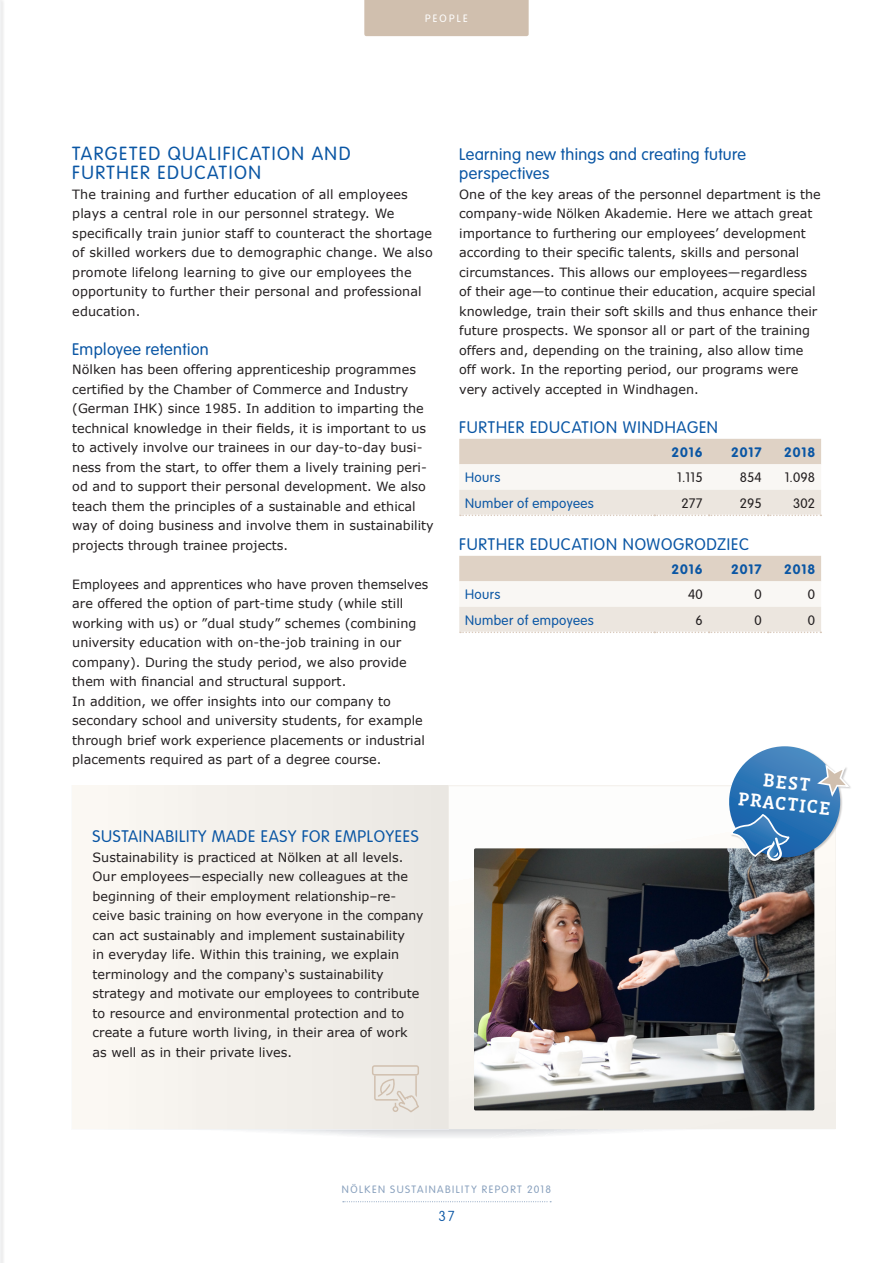
<style>
.page{position:relative;width:893px;height:1263px;background:#fff}
.page>*{position:absolute;margin:0;border:0;box-sizing:border-box;transform-origin:0 0}
.t1{font:500 18.9px/21.5px "Vista Slab OT";color:#fff;text-align:center}
.t2{font:300 18.75px/19.5px "VAG Rounded";letter-spacing:.08em;color:#0a56a4}
.t3{font:300 16.5px "VAG Rounded";letter-spacing:.04em;color:#0a56a4}
.t4{font:300 16.5px/19.5px "VAG Rounded";letter-spacing:.02em;color:#0a56a4}
.t5{font:100 14.25px "VAG Rounded";color:#0a56a4}
.t6{font:300 13.5px "VAG Rounded";letter-spacing:.025em;color:#0a56a4}
.t7{font:300 13.5px "VAG Rounded";letter-spacing:.01em;color:#231f20}
.t8{font:700 13.5px "VAG Rounded";letter-spacing:.07em;color:#0a56a4}
.t9{font:12.75px/19.5px "Verdana";color:#231f20}
.t10{font:300 10.5px "VAG Rounded";letter-spacing:.135em;color:#88a0bd}
.t11{font:300 10.5px "VAG Rounded";letter-spacing:.215em;color:#fff}
</style>
<div class="page">
<div style="left:364px;top:0;width:165px;height:36px;background:#d0bfae"></div>
<svg style="left:459px;top:439px;width:362px;height:77px"></svg>
<svg style="left:459px;top:556px;width:362px;height:77px"></svg>
<svg style="left:189px;top:1129px;width:469px;height:8px"></svg>
<div style="left:72px;top:785px;width:377px;height:344px;background:#f2efea"></div>
<svg style="left:449px;top:864px;width:386px;height:265px"></svg>
<img style="left:474px;top:848px;width:340px;height:262px">
<hr style="left:448px;top:785px;width:293px;height:1px;background:#f3f0eb">
<div style="left:729px;top:746px;width:123px;height:118px;background:#231f20;opacity:.25"></div>
<svg style="left:726px;top:746px;width:125px;height:115px"></svg>
<svg style="left:372px;top:1065px;width:47px;height:47px"></svg>
<svg style="left:343px;top:1201px;width:208px;height:1px"></svg>
<div style="left:0;top:0;width:5px;height:1263px;background:#efefef"></div>
<p class="t11" style="left:425px;top:13px;width:44px">PEOPLE</p>
<h2 class="t2" style="left:72px;top:144px;width:280px">TARGETED QUALIFICATION AND<br>FURTHER EDUCATION</h2>
<p class="t9" style="left:72px;top:185px;width:362px">The training and further education of all employees plays a central role in our personnel strategy. We specifically train junior staff to counteract the shortage of skilled workers due to demographic change. We also promote lifelong learning to give our employees the opportunity to further their personal and professional education.</p>
<p class="t4" style="left:72px;top:340px;width:138px">Employee retention</p>
<p class="t9" style="left:72px;top:360px;width:363px">Nölken has been offering apprenticeship programmes certified by the Chamber of Commerce and Industry (German IHK) since 1985. In addition to imparting the technical knowledge in their fields, it is important to us to actively involve our trainees in our day-to-day busi&shy;ness from the start, to offer them a lively training peri&shy;od and to support their personal development. We also teach them the principles of a sustainable and ethical way of doing business and involve them in sustainability projects through trainee projects.</p>
<p class="t9" style="left:72px;top:575px;width:358px">Employees and apprentices who have proven themselves are offered the option of part-time study (while still working with us) or ”dual study” schemes (combining university education with on-the-job training in our company). During the study period, we also provide them with financial and structural support.<br>In addition, we offer insights into our company to secondary school and university students, for example through brief work experience placements or industrial placements required as part of a degree course.</p>
<p class="t3" style="left:93px;top:827px;width:328px">SUSTAINABILITY MADE EASY FOR EMPLOYEES</p>
<p class="t9" style="left:93px;top:848px;width:332px">Sustainability is practiced at Nölken at all levels.<br>Our employees—especially new colleagues at the beginning of their employment relationship–re&shy;ceive basic training on how everyone in the company can act sustainably and implement sustainability<br>in everyday life. Within this training, we explain terminology and the company‘s sustainability strategy and motivate our employees to contribute to resource and environmental protection and to create a future worth living, in their area of work as well as in their private lives.</p>
<p class="t4" style="left:459px;top:145px;width:288px">Learning new things and creating future perspectives</p>
<p class="t9" style="left:459px;top:185px;width:363px">One of the key areas of the personnel department is the company-wide Nölken Akademie. Here we attach great importance to furthering our employees’ development according to their specific talents, skills and personal circumstances. This allows our employees—regardless of their age—to continue their education, acquire special knowledge, train their soft skills and thus enhance their future prospects. We sponsor all or part of the training offers and, depending on the training, also allow time off work. In the reporting period, our programs were very actively accepted in Windhagen.</p>
<p class="t3" style="left:459px;top:418px;width:260px">FURTHER EDUCATION WINDHAGEN</p>
<p class="t8" style="left:671px;top:444px;width:33px">2016</p>
<p class="t8" style="left:731px;top:444px;width:32px">2017</p>
<p class="t8" style="left:784px;top:444px;width:33px">2018</p>
<p class="t6" style="left:465px;top:470px;width:37px">Hours</p>
<p class="t7" style="left:677px;top:470px;width:27px">1.115</p>
<p class="t7" style="left:740px;top:470px;width:23px">854</p>
<p class="t7" style="left:785px;top:470px;width:32px">1.098</p>
<p class="t6" style="left:465px;top:495px;width:130px">Number of empoyees</p>
<p class="t7" style="left:682px;top:495px;width:23px">277</p>
<p class="t7" style="left:740px;top:495px;width:23px">295</p>
<p class="t7" style="left:793px;top:495px;width:23px">302</p>
<p class="t3" style="left:459px;top:535px;width:291px">FURTHER EDUCATION NOWOGRODZIEC</p>
<p class="t8" style="left:671px;top:561px;width:33px">2016</p>
<p class="t8" style="left:731px;top:561px;width:32px">2017</p>
<p class="t8" style="left:784px;top:561px;width:33px">2018</p>
<p class="t6" style="left:465px;top:587px;width:37px">Hours</p>
<p class="t7" style="left:688px;top:587px;width:16px">40</p>
<p class="t7" style="left:754px;top:587px;width:9px">0</p>
<p class="t7" style="left:808px;top:587px;width:9px">0</p>
<p class="t6" style="left:465px;top:612px;width:130px">Number of empoyees</p>
<p class="t7" style="left:695px;top:612px;width:9px">6</p>
<p class="t7" style="left:754px;top:612px;width:9px">0</p>
<p class="t7" style="left:808px;top:612px;width:9px">0</p>
<h1 class="t1" style="left:741px;top:767px;width:95px;rotate:6deg">BEST<br>PRACTICE</h1>
<p class="t10" style="left:342px;top:1183px;width:211px">NÖLKEN SUSTAINABILITY REPORT 2018</p>
<p class="t5" style="left:438px;top:1207px;width:18px">37</p>
</div>
